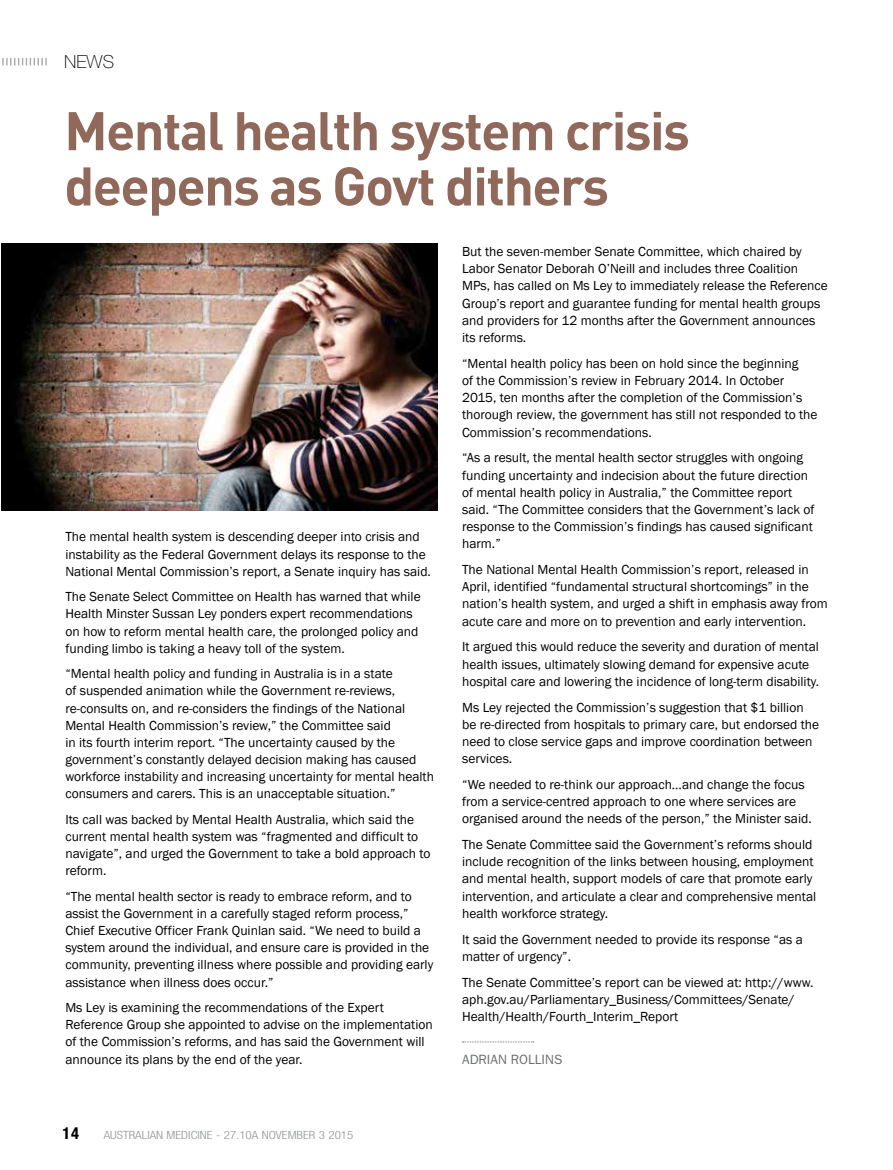
<style>
.page{position:relative;width:893px;height:1170px;background:#fff}
.page>*{position:absolute;margin:0;border:0;box-sizing:border-box;transform-origin:0 0}
.t1{font:700 53.4px/55.2px "DIN";letter-spacing:-.03em;color:#90695a}
.t2{font:100 18px "Helvetica Neue";color:#000}
.t3{font:700 condensed 16.5px "Helvetica Neue";color:#000}
.t4{font:13.5px/17.2px "Franklin Gothic";color:#000}
.t5{font:13.5px "ITC Franklin Gothic Std";color:#6d6e71}
.t6{font:300 condensed 11.25px "Helvetica Neue";color:#939598;scale:1.15 1}
.s1{font-size:11.25px;color:#fff}
</style>
<div class="page">
<svg style="left:2px;top:58px;width:45px;height:7px"></svg>
<svg style="left:462px;top:1041px;width:72px;height:1px"></svg>
<img style="left:1px;top:244px;width:437px;height:266px">
<h2 class="t2" style="left:64px;top:52px;width:51px">NEWS</h2>
<h1 class="t1" style="left:64px;top:101px;width:627px">Mental health system crisis deepens as Govt dithers</h1>
<p class="t4" style="left:65px;top:528px;width:367px">The mental health system is descending deeper into crisis and instability as the Federal Government delays its response to the<br>National Mental Commission’s report, a Senate inquiry has said.</p>
<p class="t4" style="left:65px;top:588px;width:357px">The Senate Select Committee on Health has warned that while Health Minster Sussan Ley ponders expert recommendations on how to reform mental health care, the prolonged policy and funding limbo is taking a heavy toll of the system.</p>
<p class="t4" style="left:65px;top:665px;width:370px">“Mental health policy and funding in Australia is in a state<br>of suspended animation while the Government re-reviews, re-consults on, and re-considers the findings of the National Mental Health Commission’s review,” the Committee said<br>in its fourth interim report. “The uncertainty caused by the government’s constantly delayed decision making has caused workforce instability and increasing uncertainty for mental health consumers and carers. This is an unacceptable situation.”</p>
<p class="t4" style="left:65px;top:811px;width:367px">Its call was backed by Mental Health Australia, which said the current mental health system was “fragmented and difficult to navigate”, and urged the Government to take a bold approach to reform.</p>
<p class="t4" style="left:65px;top:888px;width:369px">“The mental health sector is ready to embrace reform, and to assist the Government in a carefully staged reform process,” Chief Executive Officer Frank Quinlan said. “We need to build a system around the individual, and ensure care is provided in the community, preventing illness where possible and providing early assistance when illness does occur.”</p>
<p class="t4" style="left:65px;top:999px;width:369px">Ms Ley is examining the recommendations of the Expert Reference Group she appointed to advise on the implementation of the Commission’s reforms, and has said the Government will announce its plans by the end of the year.</p>
<p class="t3" style="left:63px;top:1122px;width:29px">14<span class="s1">14</span></p>
<p class="t6" style="left:104px;top:1128px;width:219px">AUSTRALIAN MEDICINE - 27.10A NOVEMBER 3 2015</p>
<p class="t4" style="left:462px;top:243px;width:367px">But the seven-member Senate Committee, which chaired by Labor Senator Deborah O’Neill and includes three Coalition MPs, has called on Ms Ley to immediately release the Reference Group’s report and guarantee funding for mental health groups and providers for 12 months after the Government announces its reforms.</p>
<p class="t4" style="left:462px;top:355px;width:357px">“Mental health policy has been on hold since the beginning<br>of the Commission’s review in February 2014. In October 2015, ten months after the completion of the Commission’s thorough review, the government has still not responded to the Commission’s recommendations.</p>
<p class="t4" style="left:462px;top:449px;width:354px">“As a result, the mental health sector struggles with ongoing funding uncertainty and indecision about the future direction of mental health policy in Australia,” the Committee report said. “The Committee considers that the Government’s lack of response to the Commission’s findings has caused significant harm.”</p>
<p class="t4" style="left:462px;top:561px;width:367px">The National Mental Health Commission’s report, released in April, identified “fundamental structural shortcomings” in the nation’s health system, and urged a shift in emphasis away from acute care and more on to prevention and early intervention.</p>
<p class="t4" style="left:462px;top:638px;width:359px">It argued this would reduce the severity and duration of mental health issues, ultimately slowing demand for expensive acute hospital care and lowering the incidence of long-term disability.</p>
<p class="t4" style="left:462px;top:698px;width:359px">Ms Ley rejected the Commission’s suggestion that $1 billion be re-directed from hospitals to primary care, but endorsed the need to close service gaps and improve coordination between services.</p>
<p class="t4" style="left:462px;top:776px;width:351px">“We needed to re-think our approach…and change the focus from a service-centred approach to one where services are organised around the needs of the person,” the Minister said.</p>
<p class="t4" style="left:462px;top:836px;width:356px">The Senate Committee said the Government’s reforms should include recognition of the links between housing, employment and mental health, support models of care that promote early intervention, and articulate a clear and comprehensive mental health workforce strategy.</p>
<p class="t4" style="left:462px;top:930px;width:342px">It said the Government needed to provide its response “as a matter of urgency”.</p>
<p class="t4" style="left:462px;top:973px;width:353px">The Senate Committee’s report can be viewed at: http://www. aph.gov.au/Parliamentary_Business/Committees/Senate/<br>Health/Health/Fourth_Interim_Report</p>
<p class="t5" style="left:462px;top:1051px;width:102px">ADRIAN ROLLINS</p>
</div>
